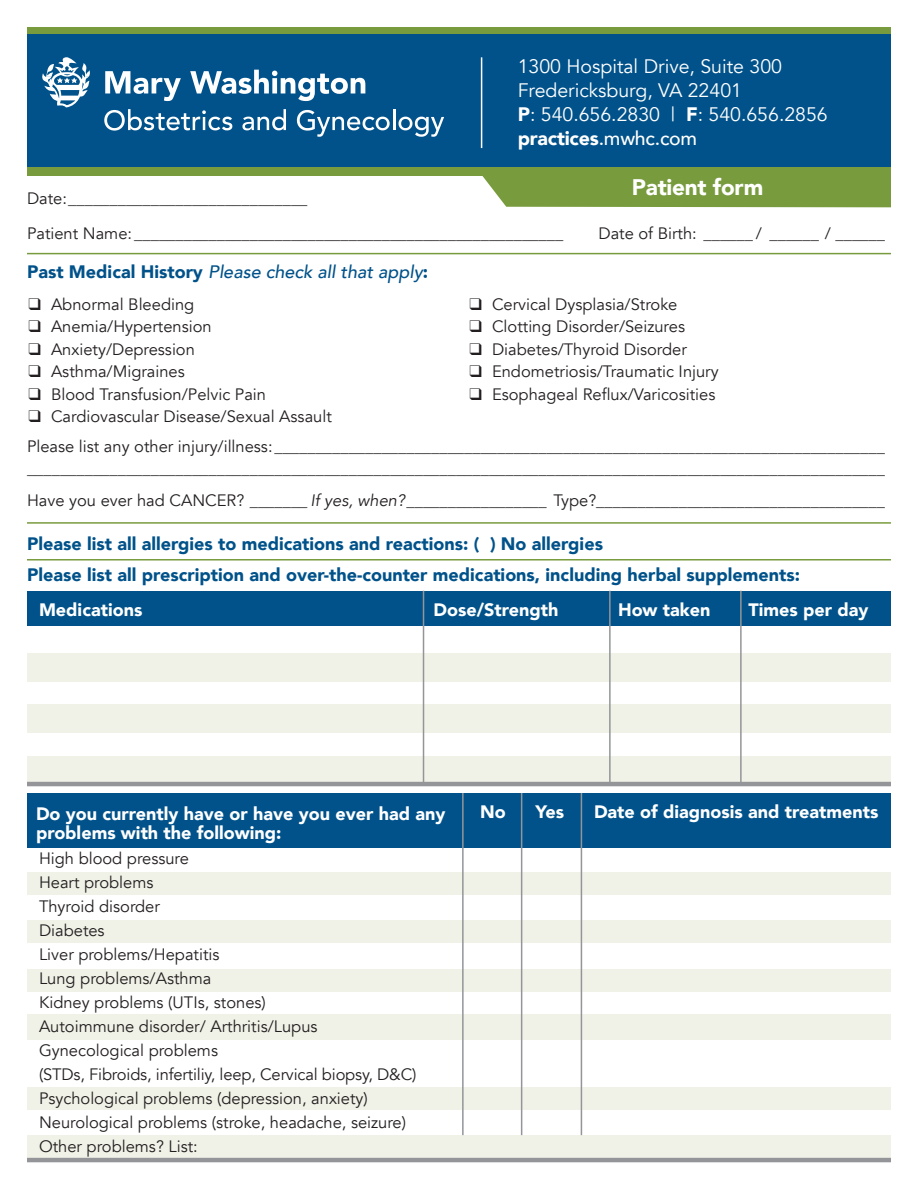
<style>
.page{position:relative;width:918px;height:1188px;background:#fff}
.page>*{position:absolute;margin:0;border:0;box-sizing:border-box;transform-origin:0 0}
.t1{font:900 22.5px "Avenir";letter-spacing:-.01em;color:#fff}
.t2{font:19.5px/24px "Avenir";color:#fff}
.t3{font:900 18px/31.5px "Avenir";color:#01528a}
.t4{font:900 18px "Avenir";color:#fff}
.t5{font:italic 500 18px "Avenir";color:#01528a}
.t6{font:16.5px/24px "Avenir";color:#231f20}
.s1{font-weight:900}
.s2{font-weight:500}
.s3{font-weight:900;font-style:normal}
.s4{font-style:italic}
</style>
<div class="page">
<div style="left:27px;top:1135px;width:864px;height:23px;background:#f0f2e7"></div>
<div style="left:27px;top:1014px;width:864px;height:26px;background:#f0f2e7"></div>
<div style="left:27px;top:1088px;width:864px;height:22px;background:#f0f2e7"></div>
<div style="left:27px;top:27px;width:864px;height:149px;background:#789b3d"></div>
<div style="left:27px;top:35px;width:864px;height:132px;background:#01528a"></div>
<div style="left:482px;top:176px;width:409px;height:31px;background:#789b3d"></div>
<hr style="left:27px;top:253px;width:864px;height:1px;background:#789b3d">
<svg style="left:105px;top:71px;width:76px;height:30px"></svg>
<svg style="left:190px;top:70px;width:175px;height:31px"></svg>
<svg style="left:104px;top:109px;width:128px;height:22px"></svg>
<svg style="left:242px;top:109px;width:44px;height:21px"></svg>
<svg style="left:297px;top:110px;width:93px;height:27px"></svg>
<hr style="left:393px;top:109px;width:2px;height:21px;background:#fff">
<svg style="left:399px;top:117px;width:45px;height:20px"></svg>
<svg style="left:42px;top:57px;width:48px;height:50px"></svg>
<hr style="left:481px;top:57px;width:1px;height:91px;background:#fff">
<hr style="left:27px;top:522px;width:864px;height:2px;background:#789b3d">
<hr style="left:27px;top:559px;width:864px;height:2px;background:#789b3d">
<div style="left:27px;top:653px;width:864px;height:28px;background:#f0f2e7"></div>
<div style="left:27px;top:704px;width:864px;height:28px;background:#f0f2e7"></div>
<div style="left:27px;top:756px;width:864px;height:28px;background:#f0f2e7"></div>
<div style="left:27px;top:591px;width:864px;height:34px;background:#01528a"></div>
<hr style="left:423px;top:591px;width:1px;height:193px;background:#939598">
<hr style="left:27px;top:782px;width:864px;height:4px;background:#939598">
<hr style="left:609px;top:591px;width:2px;height:193px;background:#939598">
<hr style="left:740px;top:591px;width:2px;height:193px;background:#939598">
<div style="left:27px;top:873px;width:864px;height:22px;background:#f0f2e7"></div>
<div style="left:27px;top:920px;width:864px;height:23px;background:#f0f2e7"></div>
<div style="left:27px;top:969px;width:864px;height:22px;background:#f0f2e7"></div>
<div style="left:27px;top:793px;width:864px;height:55px;background:#01528a"></div>
<hr style="left:462px;top:793px;width:2px;height:342px;background:#939598">
<hr style="left:27px;top:1158px;width:864px;height:4px;background:#939598">
<hr style="left:521px;top:793px;width:1px;height:342px;background:#939598">
<hr style="left:581px;top:793px;width:1px;height:342px;background:#939598">
<p class="t2" style="left:518px;top:55px;width:312px">1300 Hospital Drive, Suite 300<br>Fredericksburg, VA 22401<br><span class="s1">P</span>: 540.656.2830 | <span class="s1">F</span>: 540.656.2856 <span class="s1">practices</span><span class="s2">.mwhc.com</span></p>
<p class="t6" style="left:27px;top:182px;width:538px;line-height:34.5px">Date:_____________________________<br>Patient Name: ____________________________________________________</p>
<p class="t5" style="left:27px;top:261px;width:403px"><span class="s3">Past Medical History</span> Please check all that apply<span class="s3">:</span></p>
<h1 class="t1" style="left:632px;top:168px;width:133px">Patient form</h1>
<p class="t6" style="left:598px;top:222px;width:288px">Date of Birth: ______ / ______ / ______</p>
<p class="t6" style="left:28px;top:292px;width:167px">❑ Abnormal Bleeding</p>
<p class="t6" style="left:28px;top:315px;width:185px">❑ Anemia/Hypertension</p>
<p class="t6" style="left:28px;top:337px;width:168px">❑ Anxiety/Depression</p>
<p class="t6" style="left:28px;top:360px;width:158px">❑ Asthma/Migraines</p>
<p class="t6" style="left:28px;top:382px;width:239px">❑ Blood Transfusion/Pelvic Pain</p>
<p class="t6" style="left:28px;top:405px;width:305px">❑ Cardiovascular Disease/Sexual Assault</p>
<p class="t6" style="left:470px;top:292px;width:209px">❑ Cervical Dysplasia/Stroke</p>
<p class="t6" style="left:470px;top:315px;width:217px">❑ Clotting Disorder/Seizures</p>
<p class="t6" style="left:470px;top:337px;width:219px">❑ Diabetes/Thyroid Disorder</p>
<p class="t6" style="left:470px;top:360px;width:251px">❑ Endometriosis/Traumatic Injury</p>
<p class="t6" style="left:470px;top:382px;width:247px">❑ Esophageal Reflux/Varicosities</p>
<p class="t6" style="left:27px;top:435px;width:859px;line-height:22.5px">Please list any other injury/illness:__________________________________________________________________________ ________________________________________________________________________________________________________</p>
<p class="t6" style="left:27px;top:488px;width:859px">Have you ever had CANCER? _______ <span class="s4">If yes, when?</span>_________________ Type?___________________________________</p>
<p class="t3" style="left:27px;top:527px;width:775px">Please list all allergies to medications and reactions: ( ) No allergies<br>Please list all prescription and over-the-counter medications, including herbal supplements:</p>
<p class="t4" style="left:39px;top:594px;width:105px">Medications</p>
<p class="t4" style="left:434px;top:594px;width:126px">Dose/Strength</p>
<p class="t4" style="left:618px;top:594px;width:94px">How taken</p>
<p class="t4" style="left:749px;top:594px;width:122px">Times per day</p>
<p class="t4" style="left:36px;top:798px;width:411px">Do you currently have or have you ever had any</p>
<p class="t4" style="left:480px;top:796px;width:27px">No</p>
<p class="t4" style="left:536px;top:796px;width:30px">Yes</p>
<p class="t4" style="left:594px;top:796px;width:286px">Date of diagnosis and treatments</p>
<p class="t4" style="left:36px;top:817px;width:247px">problems with the following:</p>
<p class="t6" style="left:39px;top:847px;width:379px">High blood pressure<br>Heart problems<br>Thyroid disorder<br>Diabetes<br>Liver problems/Hepatitis<br>Lung problems/Asthma<br>Kidney problems (UTIs, stones)<br>Autoimmune disorder/ Arthritis/Lupus<br>Gynecological problems<br>(STDs, Fibroids, infertiliy, leep, Cervical biopsy, D&amp;C)<br>Psychological problems (depression, anxiety)<br>Neurological problems (stroke, headache, seizure)<br>Other problems? List:</p>
</div>
